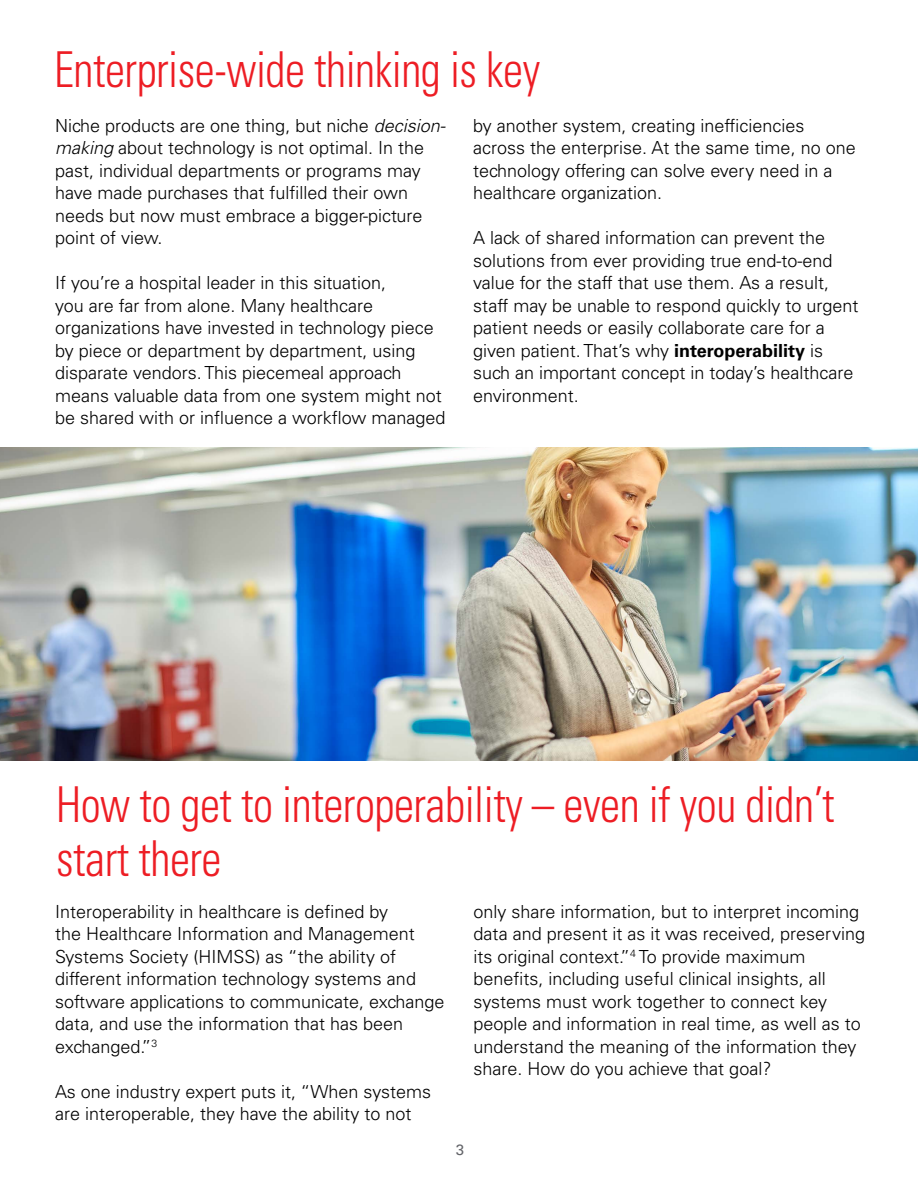
<style>
.page{position:relative;width:918px;height:1188px;background:#fff}
.page>*{position:absolute;margin:0;border:0;box-sizing:border-box;transform-origin:0 0}
.t1{font:300 condensed 49.5px/54px "Univers LT Std";letter-spacing:-.01em;color:#ed1d24;scale:.91 1}
.t2{font:300 18px/22.5px "Univers LT Std";color:#000}
.t3{font:15px "Univers LT Std";color:#64656a}
.s1{font-style:italic}
.s2{font-weight:700}
</style>
<div class="page">
<img style="left:0;top:447px;width:918px;height:314px">
<h1 class="t1" style="left:54px;top:42px;width:536px">Enterprise-wide thinking is key</h1>
<p class="t2" style="left:55px;top:114px;width:392px">Niche products are one thing, but niche <span class="s1">decision&shy;making</span> about technology is not optimal. In the past, individual departments or programs may have made purchases that fulfilled their own needs but now must embrace a bigger-picture point of view.</p>
<p class="t2" style="left:55px;top:272px;width:392px">If you’re a hospital leader in this situation,<br>you are far from alone. Many healthcare organizations have invested in technology piece by piece or department by department, using disparate vendors. This piecemeal approach means valuable data from one system might not be shared with or influence a workflow managed</p>
<p class="t2" style="left:473px;top:114px;width:384px">by another system, creating inefficiencies across the enterprise. At the same time, no one technology offering can solve every need in a healthcare organization.</p>
<p class="t2" style="left:473px;top:227px;width:387px">A lack of shared information can prevent the solutions from ever providing true end-to-end value for the staff that use them. As a result, staff may be unable to respond quickly to urgent patient needs or easily collaborate care for a given patient. That’s why <span class="s2">interoperability</span> is such an important concept in today’s healthcare environment.</p>
<h1 class="t1" style="left:56px;top:778px;width:857px">How to get to interoperability – even if you didn’t start there</h1>
<p class="t2" style="left:55px;top:900px;width:391px">Interoperability in healthcare is defined by<br>the Healthcare Information and Management Systems Society (HIMSS) as “the ability of different information technology systems and software applications to communicate, exchange data, and use the information that has been exchanged.”<sup>3</sup></p>
<p class="t2" style="left:55px;top:1080px;width:377px">As one industry expert puts it, “When systems are interoperable, they have the ability to not</p>
<p class="t2" style="left:474px;top:900px;width:393px">only share information, but to interpret incoming data and present it as it was received, preserving its original context.”<sup>4</sup> To provide maximum benefits, including useful clinical insights, all systems must work together to connect key people and information in real time, as well as to understand the meaning of the information they share. How do you achieve that goal?</p>
<p class="t3" style="left:456px;top:1141px;width:10px">3</p>
</div>
